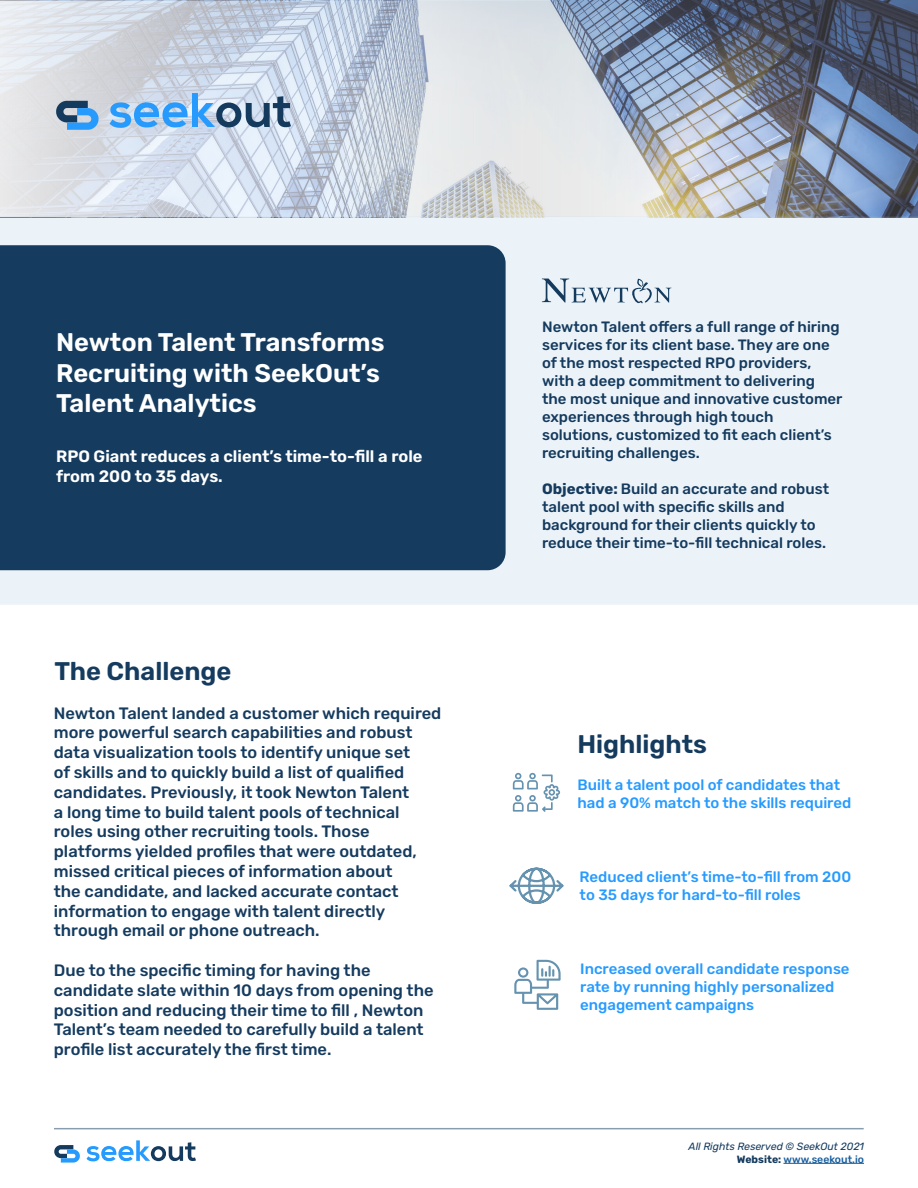
<style>
.page{position:relative;width:918px;height:1188px;background:#fff}
.page>*{position:absolute;margin:0;border:0;box-sizing:border-box;transform-origin:0 0}
.t1{font:600 25.5px/30.6px "Rubik";color:#fff}
.t2{font:600 25.5px "Rubik";color:#153b5f}
.t3{font:600 25.5px "Rubik";color:#143b5e}
.t4{font:500 16.5px/19.8px "Rubik";color:#153b5f}
.t5{font:600 16.5px/19.8px "Rubik";color:#fff}
.t6{font:500 15px/18px "Rubik";color:#143a5e}
.t7{font:500 15px/18px "Rubik";color:#269bff}
.t8{font:italic 10.5px "Rubik";color:#143a5e}
.t9{font:500 10.5px "Rubik";color:#175d9e}
.s1{font-weight:700}
.s2{font-weight:700;color:#143a5e}
</style>
<div class="page">
<img style="left:864px;top:0;width:54px;height:217px">
<svg style="left:0;top:0;width:864px;height:217px;background:#bcc3cf"></svg>
<svg style="left:56px;top:101px;width:43px;height:29px"></svg>
<svg style="left:110px;top:93px;width:181px;height:35px;background:#8eb4d9"></svg>
<svg style="left:509px;top:867px;width:55px;height:37px"></svg>
<div style="left:0;top:217px;width:918px;height:388px;background:#ecf3f8"></div>
<div style="left:0;top:245px;width:506px;height:325px;background:#153b5f"></div>
<svg style="left:542px;top:279px;width:129px;height:25px;background:#c2cfda"></svg>
<svg style="left:514px;top:960px;width:47px;height:50px"></svg>
<svg style="left:513px;top:773px;width:47px;height:39px"></svg>
<hr style="left:783px;top:1163px;width:81px;height:1px;background:#175d9e">
<svg style="left:54px;top:1145px;width:26px;height:18px"></svg>
<svg style="left:87px;top:1140px;width:109px;height:21px"></svg>
<hr style="left:54px;top:1128px;width:810px;height:1px;background:#153b5f">
<p class="t1" style="left:56px;top:328px;width:330px">Newton Talent Transforms<br>Recruiting with SeekOut’s<br>Talent Analytics</p>
<p class="t5" style="left:56px;top:447px;width:368px">RPO Giant reduces a client’s time-to-fill a role from 200 to 35 days.</p>
<p class="t2" style="left:54px;top:657px;width:178px">The Challenge</p>
<p class="t4" style="left:54px;top:703px;width:389px">Newton Talent landed a customer which required more powerful search capabilities and robust data visualization tools to identify unique set<br>of skills and to quickly build a list of qualified candidates. Previously, it took Newton Talent<br>a long time to build talent pools of technical roles using other recruiting tools. Those platforms yielded profiles that were outdated, missed critical pieces of information about<br>the candidate, and lacked accurate contact information to engage with talent directly through email or phone outreach.</p>
<p class="t4" style="left:54px;top:961px;width:381px">Due to the specific timing for having the candidate slate within 10 days from opening the position and reducing their time to fill , Newton Talent’s team needed to carefully build a talent profile list accurately the first time.</p>
<p class="t6" style="left:542px;top:319px;width:302px">Newton Talent offers a full range of hiring services for its client base. They are one of the most respected RPO providers, with a deep commitment to delivering the most unique and innovative customer experiences through high touch solutions, customized to fit each client’s recruiting challenges.</p>
<p class="t6" style="left:542px;top:481px;width:289px"><span class="s1">Objective:</span> Build an accurate and robust talent pool with specific skills and background for their clients quickly to reduce their time-to-fill technical roles.</p>
<p class="t3" style="left:578px;top:730px;width:131px">Highlights</p>
<p class="t7" style="left:578px;top:776px;width:275px">Built a talent pool of candidates that had a 90% match to the skills required</p>
<p class="t7" style="left:580px;top:868px;width:273px">Reduced client’s time-to-fill from 200 to 35 days for hard-to-fill roles</p>
<p class="t7" style="left:580px;top:960px;width:271px">Increased overall candidate response rate by running highly personalized engagement campaigns</p>
<p class="t8" style="left:689px;top:1141px;width:177px">All Rights Reserved © SeekOut 2021</p>
<p class="t9" style="left:737px;top:1153px;width:129px"><span class="s2">Website:</span> www.seekout.io</p>
</div>
